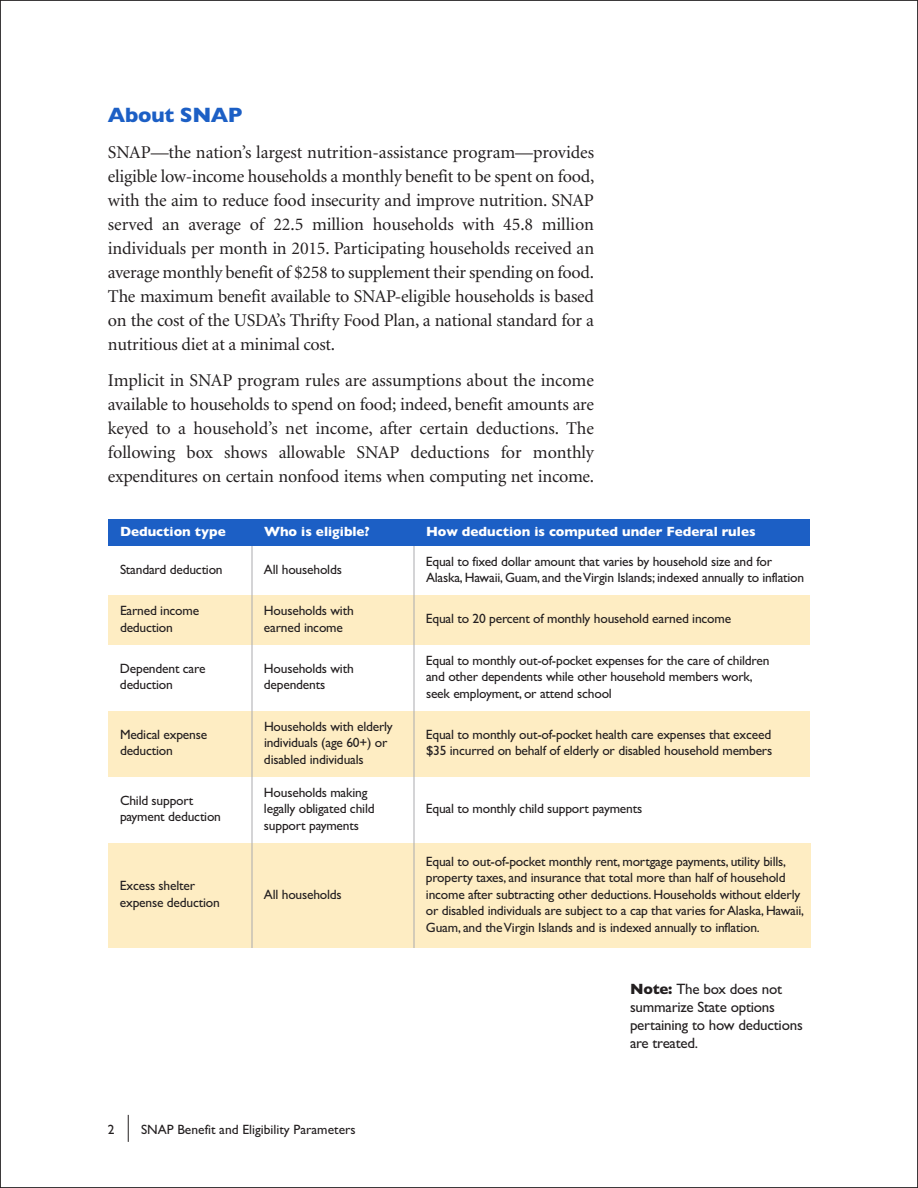
<style>
.page{position:relative;width:918px;height:1188px;background:#fff}
.page>*{position:absolute;margin:0;border:0;box-sizing:border-box;transform-origin:0 0}
.t1{font:700 21px "Gill Sans";letter-spacing:-.015em;color:#1c5fc5}
.t2{font:18px/24px "Minion";letter-spacing:-.015em;color:#231f20;text-align:justify}
.t3{font:15px/18px "Gill Sans";letter-spacing:-.015em;color:#231f20}
.t4{font:13.5px/16.5px "Gill Sans";letter-spacing:-.015em;color:#231f20}
.t5{font:700 13.5px "Gill Sans";color:#fff}
.s1{font-weight:700}
</style>
<div class="page">
<div style="left:108px;top:843px;width:144px;height:105px;background:#feedc3"></div>
<div style="left:414px;top:843px;width:396px;height:105px;background:#feedc3"></div>
<div style="left:252px;top:843px;width:162px;height:105px;background:#feedc3"></div>
<div style="left:108px;top:711px;width:144px;height:66px;background:#feedc3"></div>
<div style="left:252px;top:711px;width:162px;height:66px;background:#feedc3"></div>
<div style="left:414px;top:711px;width:396px;height:66px;background:#feedc3"></div>
<div style="left:108px;top:596px;width:144px;height:49px;background:#feedc3"></div>
<div style="left:252px;top:596px;width:162px;height:49px;background:#feedc3"></div>
<div style="left:414px;top:596px;width:396px;height:49px;background:#feedc3"></div>
<div style="left:108px;top:519px;width:702px;height:27px;background:#1c5fc5"></div>
<hr style="left:252px;top:546px;width:1px;height:402px;background:#aaabaf">
<hr style="left:414px;top:546px;width:1px;height:402px;background:#aaabaf">
<svg style="left:128px;top:1115px;width:1px;height:27px"></svg>
<h1 class="t1" style="left:108px;top:103px;width:136px">About SNAP</h1>
<p class="t2" style="left:108px;top:142px;width:488px">SNAP—the nation’s largest nutrition-assistance program—provides eligible low-income households a monthly benefit to be spent on food, with the aim to reduce food insecurity and improve nutrition. SNAP served an average of 22.5 million households with 45.8 million individuals per month in 2015. Participating households received an average monthly benefit of $258 to supplement their spending on food.<br>The maximum benefit available to SNAP-eligible households is based on the cost of the USDA’s Thrifty Food Plan, a national standard for a nutritious diet at a minimal cost.</p>
<p class="t2" style="left:108px;top:370px;width:488px">Implicit in SNAP program rules are assumptions about the income available to households to spend on food; indeed, benefit amounts are keyed to a household’s net income, after certain deductions. The following box shows allowable SNAP deductions for monthly expenditures on certain nonfood items when computing net income.</p>
<p class="t5" style="left:120px;top:523px;width:107px">Deduction type</p>
<p class="t5" style="left:264px;top:523px;width:107px">Who is eligible?</p>
<p class="t5" style="left:426px;top:523px;width:331px">How deduction is computed under Federal rules</p>
<p class="t4" style="left:120px;top:561px;width:104px">Standard deduction</p>
<p class="t4" style="left:264px;top:561px;width:79px">All households</p>
<p class="t4" style="left:426px;top:553px;width:380px">Equal to fixed dollar amount that varies by household size and for<br>Alaska, Hawaii, Guam, and the Virgin Islands; indexed annually to inflation</p>
<p class="t4" style="left:120px;top:602px;width:81px">Earned income deduction</p>
<p class="t4" style="left:264px;top:602px;width:91px">Households with earned income</p>
<p class="t4" style="left:426px;top:610px;width:307px">Equal to 20 percent of monthly household earned income</p>
<p class="t4" style="left:120px;top:660px;width:87px">Dependent care deduction</p>
<p class="t4" style="left:264px;top:660px;width:91px">Households with dependents</p>
<p class="t4" style="left:426px;top:652px;width:345px">Equal to monthly out-of-pocket expenses for the care of children and other dependents while other household members work, seek employment, or attend school</p>
<p class="t4" style="left:120px;top:726px;width:89px">Medical expense deduction</p>
<p class="t4" style="left:264px;top:718px;width:130px">Households with elderly individuals (age 60+) or disabled individuals</p>
<p class="t4" style="left:426px;top:726px;width:348px">Equal to monthly out-of-pocket health care expenses that exceed $35 incurred on behalf of elderly or disabled household members</p>
<p class="t4" style="left:120px;top:792px;width:103px">Child support payment deduction</p>
<p class="t4" style="left:264px;top:784px;width:112px">Households making legally obligated child support payments</p>
<p class="t4" style="left:426px;top:800px;width:218px">Equal to monthly child support payments</p>
<p class="t4" style="left:120px;top:877px;width:101px">Excess shelter expense deduction</p>
<p class="t4" style="left:264px;top:886px;width:79px">All households</p>
<p class="t4" style="left:108px;top:1121px;width:8px">2</p>
<p class="t4" style="left:141px;top:1121px;width:216px">SNAP Benefit and Eligibility Parameters</p>
<p class="t4" style="left:426px;top:853px;width:362px">Equal to out-of-pocket monthly rent, mortgage payments, utility bills,</p>
<p class="t4" style="left:426px;top:869px;width:380px">property taxes, and insurance that total more than half of household income after subtracting other deductions. Households without elderly or disabled individuals are subject to a cap that varies for Alaska, Hawaii,</p>
<p class="t4" style="left:426px;top:919px;width:335px">Guam, and the Virgin Islands and is indexed annually to inflation.</p>
<p class="t3" style="left:630px;top:980px;width:174px"><span class="s1">Note:</span> The box does not summarize State options pertaining to how deductions are treated.</p>
</div>
